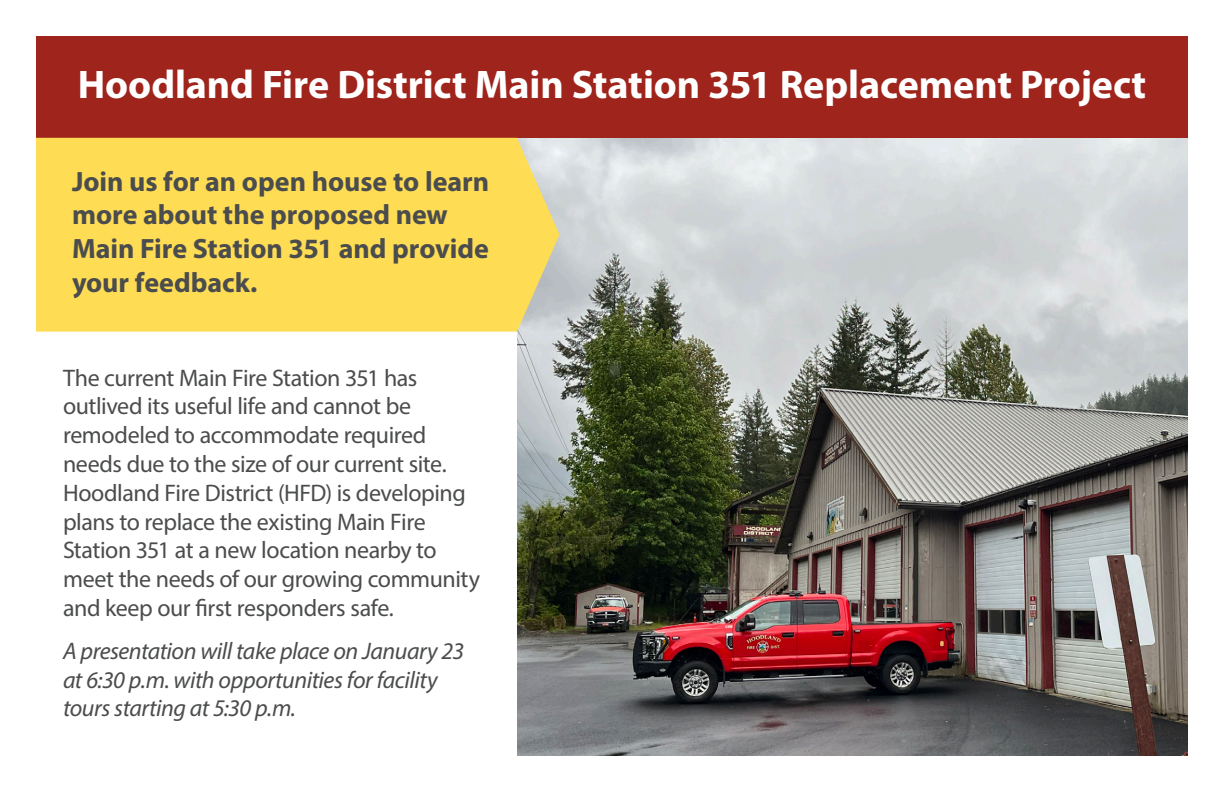
<style>
.page{position:relative;width:1224px;height:792px;background:#fff}
.page>*{position:absolute;margin:0;border:0;box-sizing:border-box;transform-origin:0 0}
.t1{font:700 40px "Myriad Pro";letter-spacing:-.005em;color:#fff}
.t2{font:700 28px/33.6px "Myriad Pro";color:#4b4c4d}
.t3{font:24px/28.8px "Myriad Pro";letter-spacing:-.02em;color:#4b4c4d}
.t4{font:italic 24px/28.8px "Myriad Pro";letter-spacing:-.02em;color:#4b4c4d}
</style>
<div class="page">
<div style="left:36px;top:36px;width:1152px;height:102px;background:#9f251c"></div>
<img style="left:517px;top:138px;width:671px;height:618px">
<div style="left:36px;top:138px;width:523px;height:194px;background:#fedc54"></div>
<p class="t1" style="left:78px;top:58px;width:1070px">Hoodland Fire District Main Station 351 Replacement Project</p>
<p class="t2" style="left:72px;top:164px;width:419px">Join us for an open house to learn more about the proposed new<br>Main Fire Station 351 and provide your feedback.</p>
<p class="t3" style="left:63px;top:363px;width:419px">The current Main Fire Station 351 has outlived its useful life and cannot be remodeled to accommodate required needs due to the size of our current site.<br>Hoodland Fire District (HFD) is developing plans to replace the existing Main Fire Station 351 at a new location nearby to meet the needs of our growing community and keep our first responders safe.</p>
<p class="t4" style="left:63px;top:636px;width:403px">A presentation will take place on January 23 at 6:30 m.p . with opportunities for facility tours starting at 5:30 m.p .</p>
</div>
